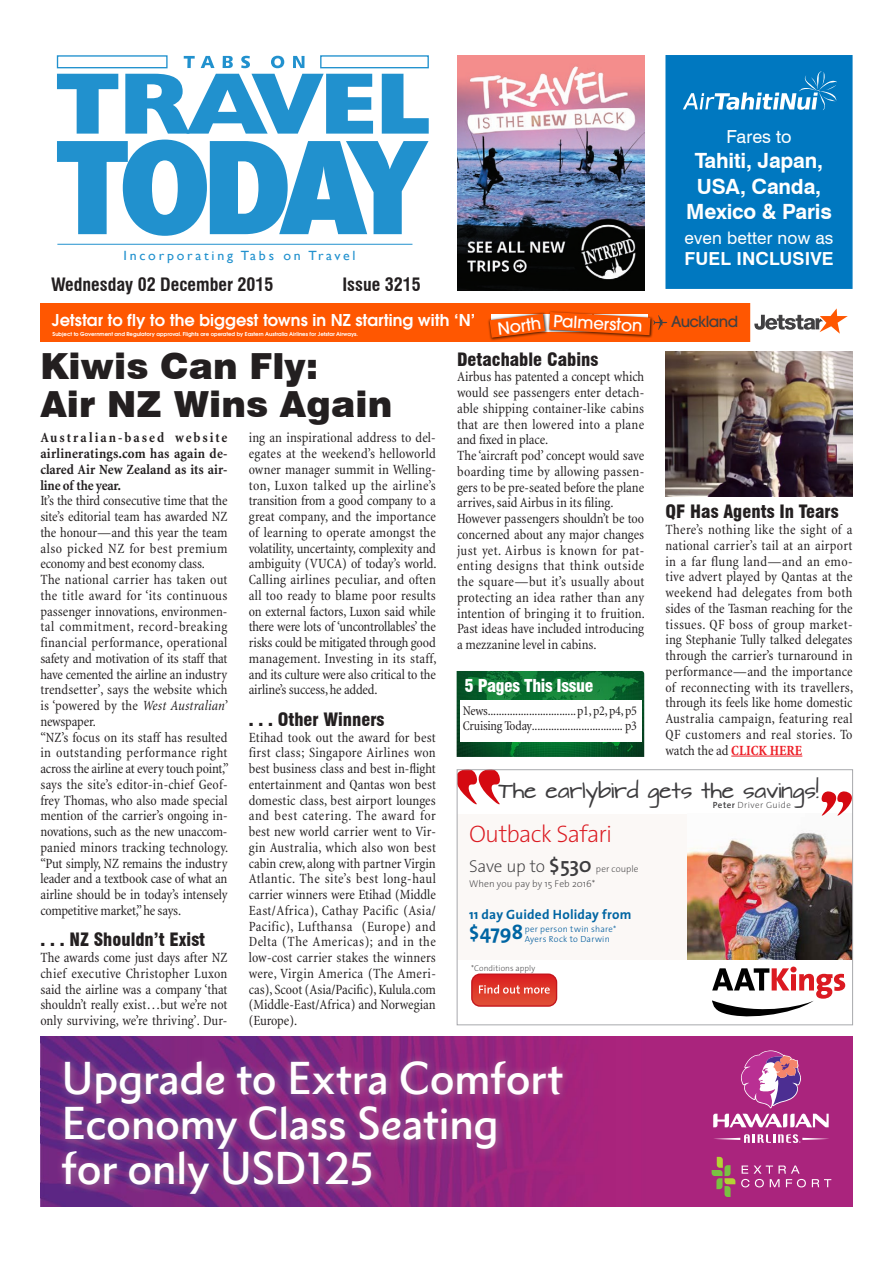
<style>
.page{position:relative;width:893px;height:1263px;background:#fff}
.page>*{position:absolute;margin:0;border:0;box-sizing:border-box;transform-origin:0 0}
.t1{font:500 42px/45px "Metro Nova Hawaiian";letter-spacing:-.01em;color:#fff}
.t2{font:900 36px/37.5px "Swiss 721 BT";color:#231f20}
.t3{font:200 24px "The Sans";letter-spacing:-.03em;color:#db1a21}
.t4{font:700 21px/25.2px "Swiss 721 BT";letter-spacing:-.01em;color:#fff;text-align:center}
.t5{font:700 20.4px "The Sans";color:#0065a3}
.t6{font:18.9px "Architects Daughter";letter-spacing:-.02em;color:#3d3c3e}
.t7{font:900 condensed 18px "Swiss 721 BT";color:#231f20}
.t8{font:700 condensed 18px "Swiss 721 BT";color:#231f20}
.t9{font:700 18px "Swiss 721 BT";letter-spacing:.01em;color:#fff}
.t10{font:18px "Swiss 721 BT";color:#fff}
.t11{font:900 condensed 17.4px "Swiss 721 BT";letter-spacing:-.02em;color:#fff}
.t12{font:17.25px "Swiss 721 BT";letter-spacing:.01em;color:#fff}
.t13{font:200 17.25px "The Sans";letter-spacing:-.02em;color:#3d3c3e}
.t14{font:500 16.65px "Avant Garde";color:#fff}
.t15{font:600 16.2px "Avant Garde";letter-spacing:.005em;color:#fff}
.t16{font:500 15.15px "Avant Garde";letter-spacing:-.04em;color:#414042}
.t17{font:condensed 14.25px/15.8px "Minion";color:#231f20;text-align:justify}
.t18{font:700 condensed 14.25px/15.8px "Minion";color:#231f20;text-align:justify}
.t19{font:condensed 13.5px/15px "Minion";letter-spacing:-.015em;color:#231f20}
.t20{font:700 13.5px "The Sans";letter-spacing:.015em;color:#0065a3}
.t21{font:13.35px "Gill Sans";letter-spacing:.2em;color:#2191ce;scale:1.04 1}
.t22{font:200 9.75px "The Sans";letter-spacing:.005em;color:#3d3c3e}
.t23{font:200 9.3px "The Sans";letter-spacing:.01em;color:#3d3c3e}
.t24{font:200 9px "The Sans";letter-spacing:.05em;color:#3d3c3e}
.t25{font:300 8.85px/10.2px "The Sans";letter-spacing:.03em;color:#005c9d}
.t26{font:200 8.25px "The Sans";letter-spacing:.01em;color:#3d3c3e}
.t27{font:600 5.4px "Avant Garde";color:#fff}
.s1{font-style:italic}
.s2{font-weight:700;color:#ed1c24}
.s3{font-weight:600}
.s4{font-weight:600;font-size:21.15px}
</style>
<div class="page">
<hr style="left:57px;top:244px;width:355px;height:1px;background:#2191ce">
<img style="left:457px;top:671px;width:187px;height:86px">
<div style="left:460px;top:700px;width:181px;height:41px;background:#fff"></div>
<svg style="left:57px;top:140px;width:371px;height:96px"></svg>
<svg style="left:56px;top:55px;width:373px;height:79px"></svg>
<div style="left:40px;top:303px;width:709px;height:39px;background:#ff5701"></div>
<svg style="left:754px;top:308px;width:94px;height:26px"></svg>
<div style="left:487px;top:312px;width:61px;height:29px;background:#000;opacity:.75"></div>
<div style="left:547px;top:310px;width:106px;height:28px;background:#000;opacity:.75"></div>
<svg style="left:490px;top:312px;width:177px;height:26px"></svg>
<div style="left:665px;top:55px;width:188px;height:234px;background:#0078c0;border:2px solid #0078c0"></div>
<svg style="left:683px;top:71px;width:154px;height:39px"></svg>
<img style="left:457px;top:55px;width:187px;height:235px">
<svg style="left:459px;top:771px;width:41px;height:33px"></svg>
<div style="left:457px;top:814px;width:396px;height:145px;background:#fbf8f6"></div>
<img style="left:687px;top:815px;width:164px;height:144px">
<svg style="left:822px;top:791px;width:29px;height:25px"></svg>
<div style="left:471px;top:973px;width:86px;height:34px;border:3px solid #c4161c;border-radius:8px"></div>
<svg style="left:472px;top:975px;width:84px;height:30px;background:#df463b"></svg>
<svg style="left:712px;top:966px;width:133px;height:50px"></svg>
<div style="left:457px;top:769px;width:396px;height:256px;border:1px solid #a8a9ad"></div>
<img style="left:40px;top:1037px;width:813px;height:169px">
<svg style="left:713px;top:1050px;width:116px;height:77px;background:#b54c95"></svg>
<svg style="left:713px;top:1134px;width:117px;height:9px"></svg>
<div style="left:55px;top:1053px;width:517px;height:150px;background:#b999a6;opacity:.66"></div>
<svg style="left:741px;top:1165px;width:65px;height:22px"></svg>
<svg style="left:812px;top:1179px;width:19px;height:8px"></svg>
<svg style="left:712px;top:1157px;width:23px;height:40px"></svg>
<hr style="left:731px;top:756px;width:71px;height:1px;background:#ed1c24">
<img style="left:665px;top:352px;width:188px;height:145px">
<p class="t21" style="left:123px;top:247px;width:225px">Incorporating Tabs on Travel</p>
<p class="t8" style="left:51px;top:273px;width:224px">Wednesday 02 December 2015</p>
<p class="t8" style="left:342px;top:273px;width:80px">Issue 3215</p>
<p class="t10" style="left:726px;top:126px;width:67px">Fares to</p>
<h3 class="t4" style="left:686px;top:148px;width:147px">Tahiti, Japan,<br>USA, Canda,<br>Mexico &amp; Paris</h3>
<p class="t12" style="left:685px;top:227px;width:150px">even better now as</p>
<p class="t9" style="left:684px;top:248px;width:151px">FUEL INCLUSIVE</p>
<p class="t15" style="left:52px;top:310px;width:425px">Jetstar to fly to the biggest towns in NZ starting with ‘N’</p>
<p class="t14" style="left:554px;top:311px;width:91px;rotate:3deg">Palmerston</p>
<p class="t16" style="left:671px;top:312px;width:68px">Auckland</p>
<p class="t27" style="left:53px;top:331px;width:307px">Subject to Government and Regulatory approval. Flights are operated by Eastern Australia Airlines for Jetstar Airways.</p>
<p class="t14" style="left:496px;top:318px;width:45px;rotate:-7deg">North</p>
<h2 class="t2" style="left:40px;top:347px;width:353px">Kiwis Can Fly:<br>Air NZ Wins Again</h2>
<p class="t18" style="left:40px;top:430px;width:189px">Australian-based website airlineratings.com has again de&shy;clared Air New Zealand as its air&shy;line of the year.</p>
<p class="t17" style="left:40px;top:493px;width:190px;text-align:left">It’s the third consecutive time that the site’s editorial team has awarded NZ the honour—and this year the team also picked NZ for best premium economy and best economy class.<br>The national carrier has taken out the title award for ‘its continuous passenger innovations, environmen&shy;tal commitment, record-breaking financial performance, operational safety and motivation of its staff that have cemented the airline an industry trendsetter’, says the website which is ‘powered by the <span class="s1">West Australian</span>’ newspaper.<br>“NZ’s focus on its staff has resulted in outstanding performance right across the airline at every touch point,” says the site’s editor-in-chief Geof&shy;frey Thomas, who also made special mention of the carrier’s ongoing in&shy;novations, such as the new unaccom&shy;panied minors tracking technology. “Put simply, NZ remains the industry leader and a textbook case of what an airline should be in today’s intensely competitive market,” he says.</p>
<p class="t7" style="left:40px;top:929px;width:166px">. . . NZ Shouldn’t Exist</p>
<p class="t17" style="left:40px;top:950px;width:189px">The awards come just days after NZ chief executive Christopher Luxon said the airline was a company ‘that shouldn’t really exist…but we’re not only surviving, we’re thriving’. Dur-</p>
<p class="t17" style="left:249px;top:430px;width:189px">ing an inspirational address to del&shy;egates at the weekend’s helloworld owner manager summit in Welling&shy;ton, Luxon talked up the airline’s transition from a good company to a great company, and the importance of learning to operate amongst the volatility, uncertainty, complexity and ambiguity (VUCA) of today’s world.<br>Calling airlines peculiar, and often all too ready to blame poor results on external factors, Luxon said while there were lots of ‘uncontrollables’ the risks could be mitigated through good management. Investing in its staff, and its culture were also critical to the airline’s success, he added.</p>
<p class="t7" style="left:249px;top:708px;width:137px">. . . Other Winners</p>
<p class="t17" style="left:249px;top:729px;width:189px">Etihad took out the award for best first class; Singapore Airlines won best business class and best in-flight entertainment and Qantas won best domestic class, best airport lounges and best catering. The award for best new world carrier went to Vir&shy;gin Australia, which also won best cabin crew, along with partner Virgin Atlantic. The site’s best long-haul carrier winners were Etihad (Middle East/Africa), Cathay Pacific (Asia/ Pacific), Lufthansa (Europe) and Delta (The Americas); and in the low-cost carrier stakes the winners were, Virgin America (The Ameri&shy;cas), Scoot (Asia/Pacific), Kulula.com (Middle-East/Africa) and Norwegian (Europe).</p>
<p class="t7" style="left:457px;top:348px;width:143px">Detachable Cabins</p>
<p class="t17" style="left:457px;top:369px;width:189px;text-align:left">Airbus has patented a concept which would see passengers enter detach&shy;able shipping container-like cabins that are then lowered into a plane and fixed in place.<br>The ‘aircraft pod’ concept would save boarding time by allowing passen&shy;gers to be pre-seated before the plane arrives, said Airbus in its filing.<br>However passengers shouldn’t be too concerned about any major changes just yet. Airbus is known for pat&shy;enting designs that think outside the square—but it’s usually about protecting an idea rather than any intention of bringing it to fruition.<br>Past ideas have included introducing a mezzanine level in cabins.</p>
<p class="t11" style="left:465px;top:675px;width:130px">5 Pages This Issue</p>
<p class="t19" style="left:463px;top:703px;width:176px">News................................p1, p2, p4, p5<br>Cruising Today................................. p3</p>
<p class="t7" style="left:665px;top:501px;width:175px">QF Has Agents In Tears</p>
<p class="t17" style="left:665px;top:522px;width:189px">There’s nothing like the sight of a national carrier’s tail at an airport in a far flung land—and an emo&shy;tive advert played by Qantas at the weekend had delegates from both sides of the Tasman reaching for the tissues. QF boss of group market&shy;ing Stephanie Tully talked delegates through the carrier’s turnaround in performance—and the importance of reconnecting with its travellers, through its feels like home domestic Australia campaign, featuring real QF customers and real stories. To watch the ad <span class="s2">CLICK HERE</span></p>
<h3 class="t6" style="left:499px;top:780px;width:322px">The earlybird gets the savings!</h3>
<p class="t24" style="left:713px;top:798px;width:80px"><span class="s3">Peter</span> Driver Guide</p>
<h3 class="t3" style="left:469px;top:814px;width:145px">Outback Safari</h3>
<p class="t13" style="left:469px;top:852px;width:124px">Save up to <span class="s4">$530</span></p>
<p class="t23" style="left:596px;top:861px;width:44px">per couple</p>
<p class="t22" style="left:469px;top:875px;width:128px">When you pay by 15 Feb 2016*</p>
<p class="t20" style="left:469px;top:903px;width:164px">11 day Guided Holiday from</p>
<h3 class="t5" style="left:469px;top:914px;width:56px">$4798</h3>
<p class="t25" style="left:525px;top:923px;width:93px">per person twin share*<br>Ayers Rock to Darwin</p>
<p class="t26" style="left:471px;top:961px;width:66px">*Conditions apply</p>
<h1 class="t1" style="left:62px;top:1055px;width:503px">Upgrade to Extra Comfort<br>Economy Class Seating for only USD125</h1>
</div>
